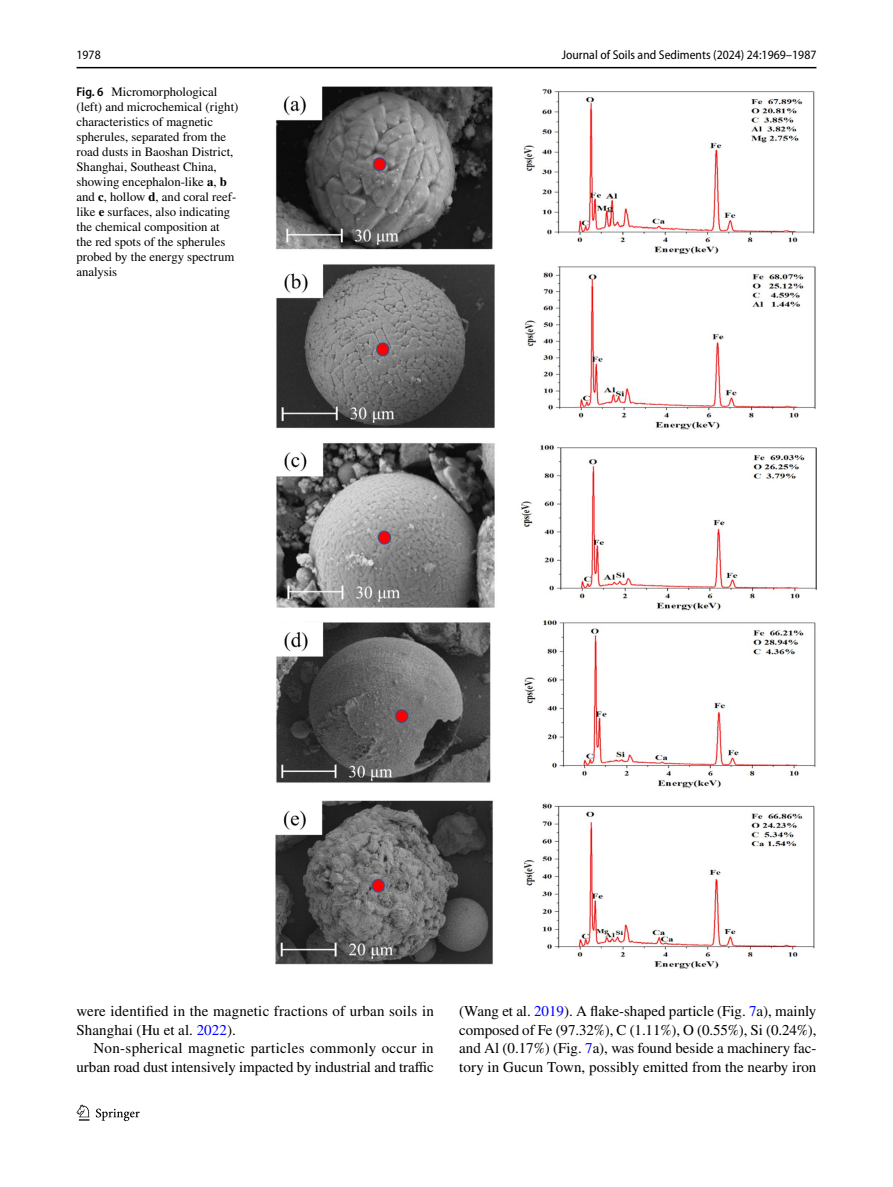
<style>
.page{position:relative;width:893px;height:1187px;background:#fff}
.page>*{position:absolute;margin:0;border:0;box-sizing:border-box;transform-origin:0 0}
.t1{font:15px/18.8px "STIX";letter-spacing:.005em;color:#000}
.t2{font:12.75px/15px "STIX";color:#000}
.t3{font:semi-condensed 12.75px "Myriad Pro";color:#000}
.s1{font-family:"Myriad Pro";font-weight:600;font-stretch:semi-condensed}
.s2{font-weight:700}
.s3{color:#00f}
</style>
<div class="page">
<hr style="left:77px;top:67px;width:739px;height:1px;background:#000">
<svg style="left:77px;top:1104px;width:12px;height:16px"></svg>
<svg style="left:96px;top:1108px;width:44px;height:12px"></svg>
<img style="left:275px;top:87px;width:541px;height:881px">
<p class="t3" style="left:77px;top:48px;width:26px">1978</p>
<p class="t3" style="left:562px;top:48px;width:256px">Journal of Soils and Sediments (2024) 24:1969–1987</p>
<p class="t2" style="left:77px;top:85px;width:163px"><span class="s1">Fig. 6</span> Micromorphological (left) and microchemical (right) characteristics of magnetic spherules, separated from the road dusts in Baoshan District,<br>Shanghai, Southeast China, showing encephalon-like <span class="s2">a</span>, <span class="s2">b </span>and <span class="s2">c</span>, hollow <span class="s2">d</span>, and coral reef&shy;like <span class="s2">e</span> surfaces, also indicating the chemical composition at the red spots of the spherules probed by the energy spectrum analysis</p>
<p class="t1" style="left:77px;top:1002px;width:359px">were identified in the magnetic fractions of urban soils in<br>Shanghai (Hu et al. <span class="s3">2022</span>).</p>
<p class="t1" style="left:77px;top:1039px;width:359px;text-align:right">Non-spherical magnetic particles commonly occur in urban road dust intensively impacted by industrial and traffic</p>
<p class="t1" style="left:459px;top:1002px;width:359px;text-align:justify">(Wang et al. <span class="s3">2019</span>). A flake-shaped particle (Fig. <span class="s3">7</span>a), mainly composed of Fe (97.32%), C (1.11%), O (0.55%), Si (0.24%), and Al (0.17%) (Fig. <span class="s3">7</span>a), was found beside a machinery fac&shy;tory in Gucun Town, possibly emitted from the nearby iron</p>
</div>
